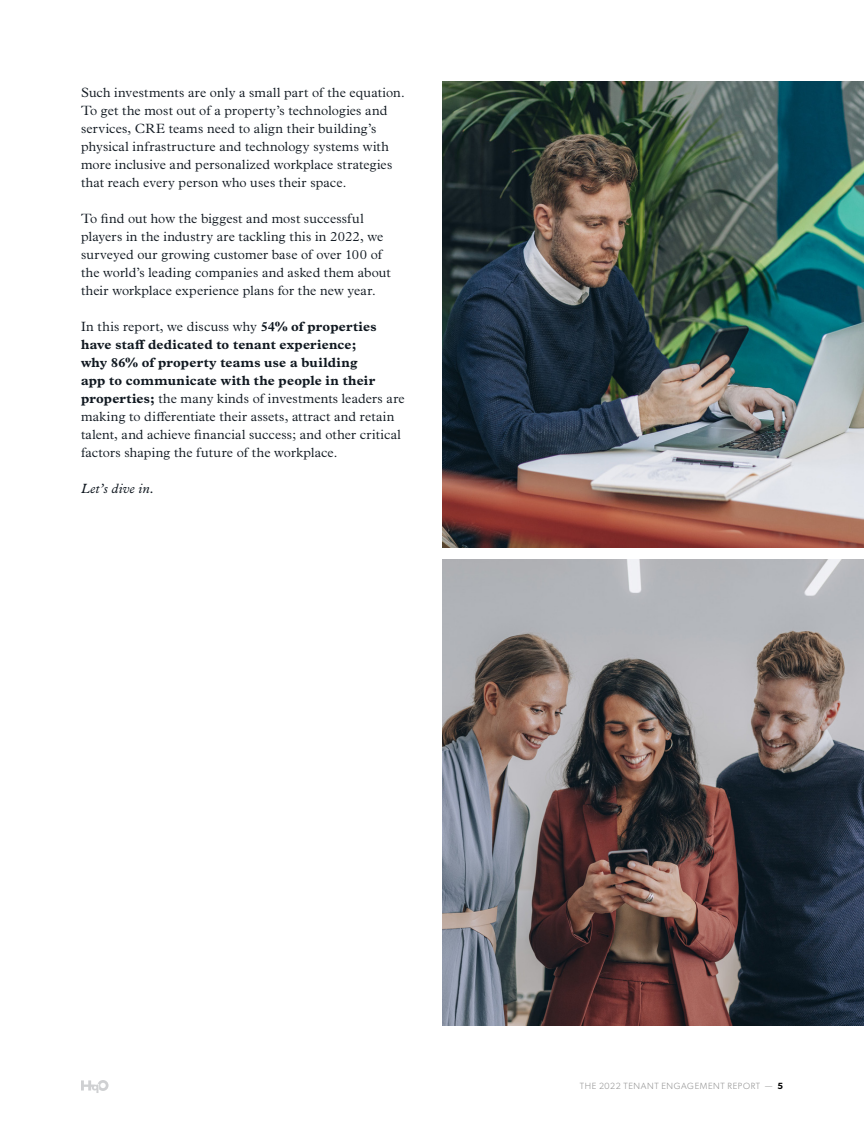
<style>
.page{position:relative;width:864px;height:1134px;background:#fff}
.page>*{position:absolute;margin:0;border:0;box-sizing:border-box;transform-origin:0 0}
.t1{font:300 13.5px/18px "Plantin MT Pro";letter-spacing:.01em;color:#101820}
.t2{font:italic 13.5px "Plantin MT Pro";letter-spacing:.015em;color:#101820}
.t3{font:300 9px "Gibson";letter-spacing:.07em;color:#8c8c8c}
.s1{font-weight:700}
.s2{font-weight:600;color:#000}
</style>
<div class="page">
<svg style="left:81px;top:1080px;width:28px;height:13px"></svg>
<img style="left:442px;top:81px;width:422px;height:466px">
<img style="left:442px;top:560px;width:422px;height:466px">
<p class="t1" style="left:81px;top:84px;width:325px">Such investments are only a small part of the equation.<br>To get the most out of a property’s technologies and services, CRE teams need to align their building’s physical infrastructure and technology systems with more inclusive and personalized workplace strategies that reach every person who uses their space.</p>
<p class="t1" style="left:81px;top:210px;width:311px">To find out how the biggest and most successful players in the industry are tackling this in 2022, we surveyed our growing customer base of over 100 of the world’s leading companies and asked them about their workplace experience plans for the new year.</p>
<p class="t1" style="left:81px;top:318px;width:325px">In this report, we discuss why <span class="s1">54% of properties have staff dedicated to tenant experience;<br>why 86% of property teams use a building<br>app to communicate with the people in their properties;</span> the many kinds of investments leaders are making to differentiate their assets, attract and retain talent, and achieve financial success; and other critical factors shaping the future of the workplace.</p>
<p class="t2" style="left:81px;top:481px;width:75px">Let’s dive in.</p>
<p class="t3" style="left:580px;top:1081px;width:205px">THE 2022 TENANT ENGAGEMENT REPORT — <span class="s2">5</span></p>
</div>
